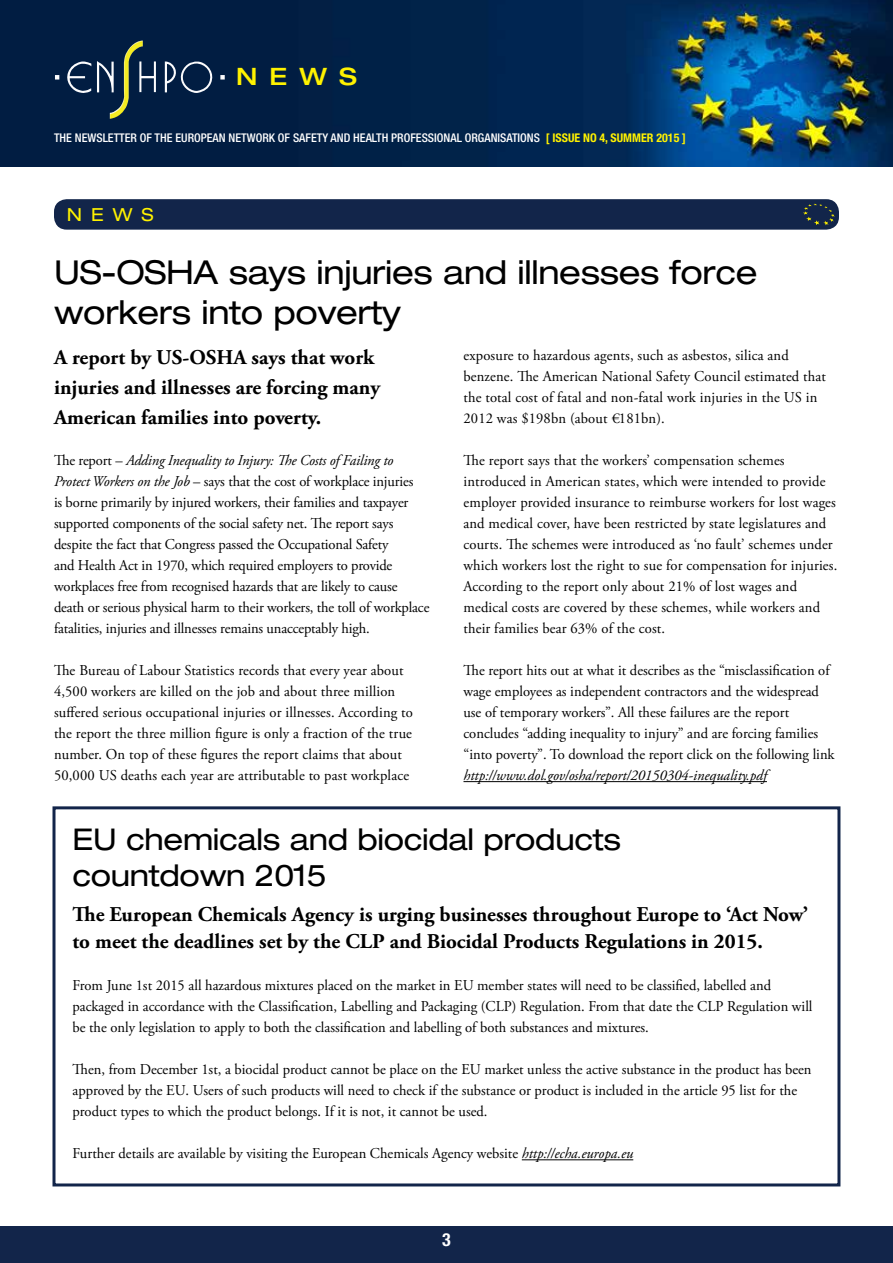
<style>
.page{position:relative;width:893px;height:1263px;background:#fff}
.page>*{position:absolute;margin:0;border:0;box-sizing:border-box;transform-origin:0 0}
.t1{font:expanded 33px/39.6px "Helvetica Neue";letter-spacing:-.01em;color:#000}
.t2{font:expanded 30px/36px "Helvetica Neue";letter-spacing:-.01em;color:#000}
.t3{font:500 expanded 24px "Helvetica Neue";color:#fff200}
.t4{font:700 21px/30px "Adobe Garamond Pro";color:#000}
.t5{font:expanded 18px "Helvetica Neue";color:#fff200}
.t6{font:700 condensed 18px "Helvetica Neue";color:#fff}
.t7{font:15px/21px "Adobe Garamond Pro";color:#000}
.t8{font:italic 15px "Adobe Garamond Pro";color:#000}
.t9{font:500 condensed 12px "Helvetica Neue";color:#fff}
.s1{font-weight:700;color:#fff200}
.s2{font-style:italic}
</style>
<div class="page">
<img style="left:0;top:0;width:893px;height:167px">
<img style="left:55px;top:41px;width:170px;height:78px">
<div style="left:0;top:1226px;width:893px;height:37px;background:#12254a"></div>
<div style="left:54px;top:199px;width:785px;height:31px;background:#12254a;border-radius:13px"></div>
<svg style="left:803px;top:204px;width:32px;height:21px"></svg>
<hr style="left:522px;top:1159px;width:111px;height:1px;background:#000">
<div style="left:52px;top:806px;width:788px;height:380px;border:3px solid #12254a"></div>
<hr style="left:463px;top:781px;width:304px;height:1px;background:#000">
<h3 class="t3" style="left:236px;top:62px;width:122px">NEWS</h3>
<p class="t9" style="left:54px;top:131px;width:634px">THE NEWSLETTER OF THE EUROPEAN NETWORK OF SAFETY AND HEALTH PROFESSIONAL ORGANISATIONS <span class="s1">[ ISSUE NO 4, SUMMER 2015 ]</span></p>
<p class="t5" style="left:67px;top:203px;width:88px">NEWS</p>
<h1 class="t1" style="left:54px;top:252px;width:705px">US-OSHA says injuries and illnesses force workers into poverty</h1>
<h3 class="t4" style="left:54px;top:343px;width:328px">A report by US-OSHA says that work injuries and illnesses are forcing many<br>American families into poverty.</h3>
<p class="t7" style="left:54px;top:450px;width:377px">The report – <span class="s2">Adding Inequality to Injury: The Costs of Failing to Protect Workers on the Job</span> – says that the cost of workplace injuries<br>is borne primarily by injured workers, their families and taxpayer supported components of the social safety net. The report says despite the fact that Congress passed the Occupational Safety<br>and Health Act in 1970, which required employers to provide workplaces free from recognised hazards that are likely to cause death or serious physical harm to their workers, the toll of workplace fatalities, injuries and illnesses remains unacceptably high.</p>
<p class="t7" style="left:54px;top:660px;width:360px">The Bureau of Labour Statistics records that every year about 4,500 workers are killed on the job and about three million suffered serious occupational injuries or illnesses. According to the report the three million figure is only a fraction of the true number. On top of these figures the report claims that about 50,000 US deaths each year are attributable to past workplace</p>
<p class="t7" style="left:463px;top:345px;width:364px">exposure to hazardous agents, such as asbestos, silica and benzene. The American National Safety Council estimated that the total cost of fatal and non-fatal work injuries in the US in 2012 was $198bn (about €181bn).</p>
<p class="t7" style="left:463px;top:450px;width:375px">The report says that the workers’ compensation schemes introduced in American states, which were intended to provide employer provided insurance to reimburse workers for lost wages and medical cover, have been restricted by state legislatures and courts. The schemes were introduced as ‘no fault’ schemes under which workers lost the right to sue for compensation for injuries.<br>According to the report only about 21% of lost wages and medical costs are covered by these schemes, while workers and their families bear 63% of the cost.</p>
<p class="t7" style="left:463px;top:660px;width:373px">The report hits out at what it describes as the “misclassification of wage employees as independent contractors and the widespread use of temporary workers”. All these failures are the report concludes “adding inequality to injury” and are forcing families “into poverty”. To download the report click on the following link</p>
<p class="t8" style="left:463px;top:766px;width:305px">http://www.dol.gov/osha/report/20150304-inequality.pdf</p>
<h2 class="t2" style="left:73px;top:821px;width:550px">EU chemicals and biocidal products countdown 2015</h2>
<h3 class="t4" style="left:73px;top:901px;width:737px;line-height:27px">The European Chemicals Agency is urging businesses throughout Europe to ‘Act Now’ to meet the deadlines set by the CLP and Biocidal Products Regulations in 2015.</h3>
<p class="t7" style="left:73px;top:975px;width:741px">From June 1st 2015 all hazardous mixtures placed on the market in EU member states will need to be classified, labelled and packaged in accordance with the Classification, Labelling and Packaging (CLP) Regulation. From that date the CLP Regulation will be the only legislation to apply to both the classification and labelling of both substances and mixtures.</p>
<p class="t7" style="left:73px;top:1059px;width:740px">Then, from December 1st, a biocidal product cannot be place on the EU market unless the active substance in the product has been approved by the EU. Users of such products will need to check if the substance or product is included in the article 95 list for the product types to which the product belongs. If it is not, it cannot be used.</p>
<p class="t7" style="left:73px;top:1143px;width:562px">Further details are available by visiting the European Chemicals Agency website <span class="s2">http://echa.europa.eu</span></p>
<p class="t6" style="left:442px;top:1229px;width:10px">3</p>
</div>
